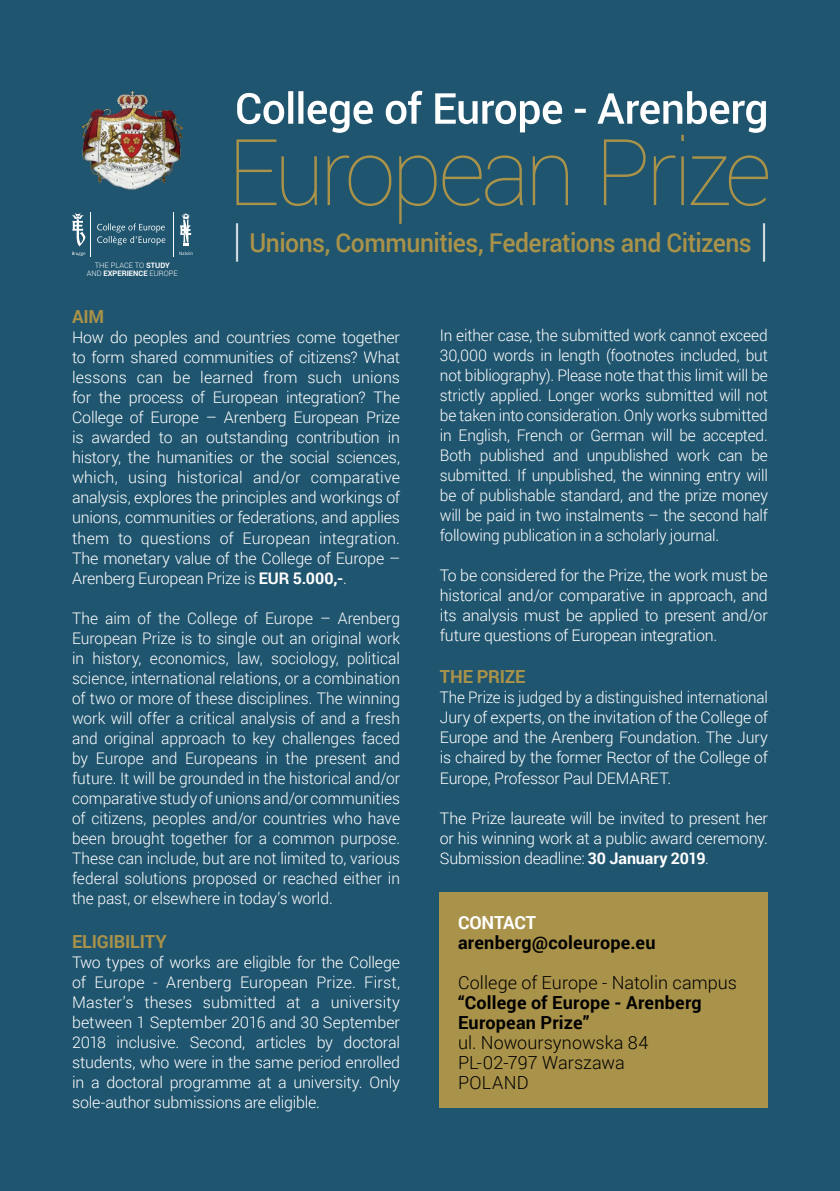
<style>
.page{position:relative;width:840px;height:1191px;background:#fff}
.page>*{position:absolute;margin:0;border:0;box-sizing:border-box;transform-origin:0 0}
.t1{font:500 26px "Roboto";letter-spacing:-.02em;color:#a99249;scale:.95 1}
.t2{font:300 18px/20px "Roboto";letter-spacing:.005em;color:#000}
.t3{font:700 18px/20px "Roboto";letter-spacing:.01em;color:#000}
.t4{font:700 18px "Roboto";letter-spacing:-.01em;color:#a99249}
.t5{font:700 18px "Roboto";letter-spacing:-.005em;color:#fff}
.t6{font:300 16px/20px "Roboto";letter-spacing:-.01em;color:#fff;text-align:justify}
.t7{font:300 16px/20px "Roboto";letter-spacing:-.01em;color:#fff;text-align:justify;scale:.95 1}
.t8{font:300 7.4px/8.2px "Roboto";color:#fff;text-align:center}
.s1{font-weight:700}
.s2{font-weight:300;font-size:45.6px;color:#fff}
</style>
<div class="page">
<div style="left:0;top:0;width:839px;height:1191px;background:#20556f"></div>
<svg style="left:236px;top:135px;width:531px;height:89px"></svg>
<svg style="left:237px;top:91px;width:528px;height:42px"></svg>
<img style="left:82px;top:91px;width:101px;height:99px">
<svg style="left:97px;top:223px;width:68px;height:22px"></svg>
<hr style="left:90px;top:212px;width:1px;height:45px;background:#fff">
<hr style="left:173px;top:212px;width:1px;height:45px;background:#fff">
<svg style="left:72px;top:252px;width:13px;height:4px"></svg>
<svg style="left:179px;top:213px;width:13px;height:42px"></svg>
<svg style="left:72px;top:213px;width:13px;height:33px"></svg>
<div style="left:439px;top:891px;width:328px;height:216px;background:#a99249"></div>
<p class="t8" style="left:87px;top:261px;width:92px">THE PLACE TO <span class="s1">STUDY<br></span>AND <span class="s1">EXPERIENCE</span> EUROPE</p>
<h1 class="t1" style="left:233px;top:224px;width:563px"><span class="s2">|</span> Unions, Communities, Federations and Citizens <span class="s2">|</span></h1>
<p class="t4" style="left:72px;top:304px;width:34px">AIM</p>
<p class="t6" style="left:72px;top:327px;width:329px">How do peoples and countries come together to form shared communities of citizens? What lessons can be learned from such unions for the process of European integration? The College of Europe – Arenberg European Prize is awarded to an outstanding contribution in history, the humanities or the social sciences, which, using historical and/or comparative analysis, explores the principles and workings of unions, communities or federations, and applies them to questions of European integration.<br>The monetary value of the College of Europe – Arenberg European Prize is <span class="s1">EUR 5.000,-</span>.</p>
<p class="t6" style="left:72px;top:607px;width:329px">The aim of the College of Europe – Arenberg European Prize is to single out an original work in history, economics, law, sociology, political science, international relations, or a combination of two or more of these disciplines. The winning work will offer a critical analysis of and a fresh and original approach to key challenges faced by Europe and Europeans in the present and future. It will be grounded in the historical and/or comparative study of unions and/or communities of citizens, peoples and/or countries who have been brought together for a common purpose.<br>These can include, but are not limited to, various federal solutions proposed or reached either in the past, or elsewhere in today’s world.</p>
<p class="t4" style="left:72px;top:928px;width:96px">ELIGIBILITY</p>
<p class="t6" style="left:72px;top:951px;width:329px">Two types of works are eligible for the College of Europe - Arenberg European Prize. First, Master’s theses submitted at a university between 1 September 2016 and 30 September 2018 inclusive. Second, articles by doctoral students, who were in the same period enrolled in a doctoral programme at a university. Only sole-author submissions are eligible.</p>
<p class="t6" style="left:439px;top:325px;width:329px">In either case, the submitted work cannot exceed 30,000 words in length (footnotes included, but not bibliography). Please note that this limit will be strictly applied. Longer works submitted will not be taken into consideration. Only works submitted in English, French or German will be accepted.<br>Both published and unpublished work can be submitted. If unpublished, the winning entry will be of publishable standard, and the prize money will be paid in two instalments – the second half following publication in a scholarly journal.</p>
<p class="t6" style="left:439px;top:565px;width:329px">To be considered for the Prize, the work must be historical and/or comparative in approach, and its analysis must be applied to present and/or future questions of European integration.</p>
<p class="t4" style="left:439px;top:664px;width:87px">THE PRIZE</p>
<p class="t7" style="left:439px;top:687px;width:346px">The Prize is judged by a distinguished international Jury of experts, on the invitation of the College of Europe and the Arenberg Foundation. The Jury is chaired by the former Rector of the College of Europe, Professor Paul DEMARET.</p>
<p class="t6" style="left:439px;top:807px;width:329px">The Prize laureate will be invited to present her or his winning work at a public award ceremony.<br>Submission deadline: <span class="s1">30 January 2019</span>.</p>
<p class="t5" style="left:458px;top:910px;width:80px">CONTACT</p>
<p class="t3" style="left:458px;top:932px;width:199px">arenberg@coleurope.eu</p>
<p class="t2" style="left:458px;top:972px;width:280px">College of Europe - Natolin campus</p>
<p class="t3" style="left:458px;top:992px;width:245px">“College of Europe - Arenberg<br>European Prize”</p>
<p class="t2" style="left:458px;top:1032px;width:192px">ul. Nowoursynowska 84<br>PL-02-797 Warszawa<br>POLAND</p>
</div>
